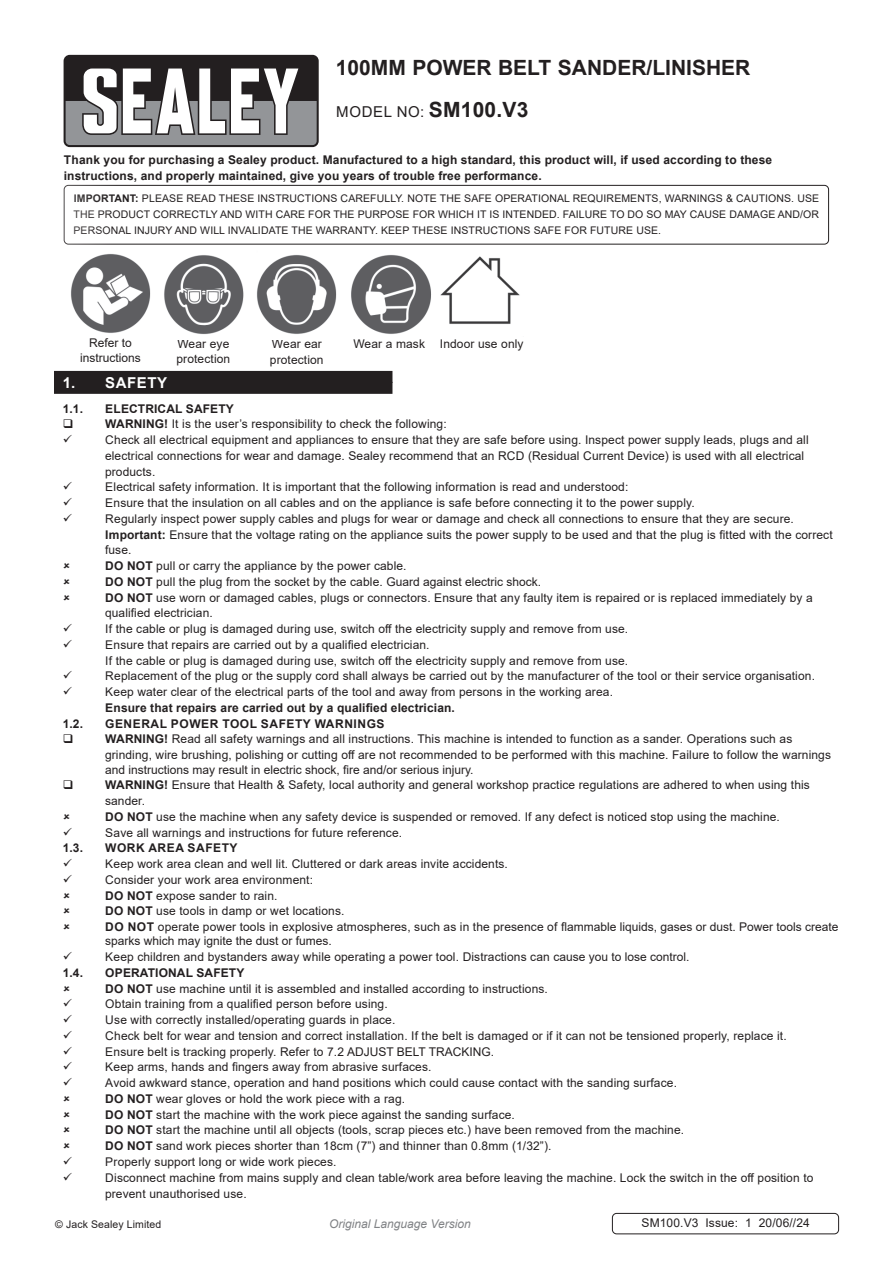
<style>
.page{position:relative;width:893px;height:1263px;background:#fff}
.page>*{position:absolute;margin:0;border:0;box-sizing:border-box;transform-origin:0 0}
.t1{font:700 21px "Arial";color:#231f20}
.Instructions_Model_No{font:15px "Arial";letter-spacing:.045em;color:#231f20}
.t2{font:700 15px "Arial";letter-spacing:.035em;color:#fff}
.Body{font:12px/15.8px "Arial";letter-spacing:.01em;color:#231f20}
.Body-2{font:700 12px/15.8px "Arial";letter-spacing:.01em;color:#231f20}
.Body-3{font:700 12px "Arial";letter-spacing:.045em;color:#231f20}
.Body__Footer{font:12px "Arial";letter-spacing:.01em;color:#231f20}
.t3{font:italic 12px "Arial";color:#808285}
.Body__Justified__7pt{font:10.5px/15.8px "Arial";letter-spacing:.01em;color:#231f20;text-align:justify}
.s1{font-weight:700;font-size:21px}
.s2{font-weight:700}
</style>
<div class="page">
<div style="left:64px;top:55px;width:255px;height:92px;background:#231f20;border-radius:6px"></div>
<svg style="left:66px;top:69px;width:251px;height:76px"></svg>
<div style="left:64px;top:185px;width:765px;height:59px;border:1px solid #231f20;border-radius:4px"></div>
<div style="left:54px;top:382px;width:338px;height:12px;background:#231f20"></div>
<div style="left:54px;top:371px;width:338px;height:12px;background:#231f20"></div>
<div style="left:612px;top:1213px;width:227px;height:21px;border:1px solid #231f20;border-radius:4px"></div>
<img style="left:71px;top:254px;width:80px;height:79px">
<img style="left:164px;top:255px;width:80px;height:79px">
<img style="left:351px;top:255px;width:80px;height:79px">
<img style="left:257px;top:255px;width:80px;height:79px">
<img style="left:440px;top:256px;width:80px;height:68px">
<p class="t1" style="left:336px;top:53px;width:416px">100MM POWER BELT SANDER/LINISHER</p>
<p class="Instructions_Model_No" style="left:336px;top:102px;width:194px">MODEL NO: <span class="s1">SM100.V3</span></p>
<p class="Body-2" style="left:64px;top:152px;width:710px">Thank you for purchasing a Sealey product. Manufactured to a high standard, this product will, if used according to these instructions, and properly maintained, give you years of trouble free performance.</p>
<p class="Body__Justified__7pt" style="left:74px;top:191px;width:747px"><span class="s2">IMPORTANT:</span> PLEASE READ THESE INSTRUCTIONS CAREFULLY. NOTE THE SAFE OPERATIONAL REQUIREMENTS, WARNINGS &amp; CAUTIONS. USE THE PRODUCT CORRECTLY AND WITH CARE FOR THE PURPOSE FOR WHICH IT IS INTENDED. FAILURE TO DO SO MAY CAUSE DAMAGE AND/OR PERSONAL INJURY AND WILL INVALIDATE THE WARRANTY. KEEP THESE INSTRUCTIONS SAFE FOR FUTURE USE.</p>
<p class="Body" style="left:89px;top:335px;width:44px">Refer to</p>
<p class="Body" style="left:80px;top:349px;width:62px">instructions</p>
<p class="Body" style="left:177px;top:336px;width:53px">Wear eye</p>
<p class="Body" style="left:176px;top:350px;width:55px">protection</p>
<p class="Body" style="left:270px;top:336px;width:55px">Wear ear protection</p>
<p class="Body" style="left:353px;top:336px;width:73px">Wear a mask</p>
<p class="Body" style="left:440px;top:336px;width:85px">Indoor use only</p>
<p class="t2" style="left:63px;top:372px;width:106px">1. SAFETY</p>
<p class="Body-2" style="left:63px;top:401px;width:22px">1.1.</p>
<p class="Body-2" style="left:105px;top:401px;width:130px">ELECTRICAL SAFETY</p>
<p class="Body" style="left:105px;top:416px;width:343px"><span class="s2">WARNING!</span> It is the user’s responsibility to check the following:</p>
<p class="Body" style="left:105px;top:432px;width:705px">Check all electrical equipment and appliances to ensure that they are safe before using. Inspect power supply leads, plugs and all electrical connections for wear and damage. Sealey recommend that an RCD (Residual Current Device) is used with all electrical products.</p>
<p class="Body" style="left:105px;top:479px;width:525px">Electrical safety information. It is important that the following information is read and understood:</p>
<p class="Body" style="left:105px;top:495px;width:591px">Ensure that the insulation on all cables and on the appliance is safe before connecting it to the power supply.</p>
<p class="Body" style="left:105px;top:511px;width:690px">Regularly inspect power supply cables and plugs for wear or damage and check all connections to ensure that they are secure.</p>
<p class="Body" style="left:105px;top:526px;width:729px"><span class="s2">Important:</span> Ensure that the voltage rating on the appliance suits the power supply to be used and that the plug is fitted with the correct fuse.</p>
<p class="Body" style="left:105px;top:558px;width:303px"><span class="s2">DO NOT</span> pull or carry the appliance by the power cable.</p>
<p class="Body" style="left:105px;top:574px;width:437px"><span class="s2">DO NOT</span> pull the plug from the socket by the cable. Guard against electric shock.</p>
<p class="Body" style="left:105px;top:589px;width:709px"><span class="s2">DO NOT</span> use worn or damaged cables, plugs or connectors. Ensure that any faulty item is repaired or is replaced immediately by a qualified electrician.</p>
<p class="Body" style="left:105px;top:621px;width:525px">If the cable or plug is damaged during use, switch off the electricity supply and remove from use.</p>
<p class="Body" style="left:105px;top:637px;width:525px">Ensure that repairs are carried out by a qualified electrician.<br>If the cable or plug is damaged during use, switch off the electricity supply and remove from use.</p>
<p class="Body" style="left:105px;top:668px;width:711px">Replacement of the plug or the supply cord shall always be carried out by the manufacturer of the tool or their service organisation.</p>
<p class="Body" style="left:105px;top:684px;width:509px">Keep water clear of the electrical parts of the tool and away from persons in the working area.<br><span class="s2">Ensure that repairs are carried out by a qualified electrician.</span></p>
<p class="Body-2" style="left:63px;top:716px;width:22px">1.2.</p>
<p class="Body-3" style="left:105px;top:715px;width:281px">GENERAL POWER TOOL SAFETY WARNINGS</p>
<p class="Body" style="left:105px;top:731px;width:727px"><span class="s2">WARNING!</span> Read all safety warnings and all instructions. This machine is intended to function as a sander. Operations such as grinding, wire brushing, polishing or cutting off are not recommended to be performed with this machine. Failure to follow the warnings</p>
<p class="Body" style="left:105px;top:761px;width:370px">and instructions may result in electric shock, fire and/or serious injury.</p>
<p class="Body" style="left:105px;top:777px;width:706px"><span class="s2">WARNING!</span> Ensure that Health &amp; Safety, local authority and general workshop practice regulations are adhered to when using this sander.</p>
<p class="Body" style="left:105px;top:809px;width:676px"><span class="s2">DO NOT</span> use the machine when any safety device is suspended or removed. If any defect is noticed stop using the machine.</p>
<p class="Body" style="left:105px;top:824px;width:298px">Save all warnings and instructions for future reference.</p>
<p class="Body-2" style="left:63px;top:840px;width:22px">1.3.</p>
<p class="Body-3" style="left:105px;top:840px;width:134px">WORK AREA SAFETY</p>
<p class="Body" style="left:105px;top:856px;width:404px">Keep work area clean and well lit. Cluttered or dark areas invite accidents.</p>
<p class="Body" style="left:105px;top:872px;width:209px">Consider your work area environment:</p>
<p class="Body" style="left:105px;top:887px;width:174px"><span class="s2">DO NOT</span> expose sander to rain.</p>
<p class="Body" style="left:105px;top:903px;width:241px"><span class="s2">DO NOT</span> use tools in damp or wet locations.</p>
<p class="Body" style="left:105px;top:919px;width:735px;line-height:14.4px"><span class="s2">DO NOT</span> operate power tools in explosive atmospheres, such as in the presence of flammable liquids, gases or dust. Power tools create sparks which may ignite the dust or fumes.</p>
<p class="Body" style="left:105px;top:949px;width:586px">Keep children and bystanders away while operating a power tool. Distractions can cause you to lose control.</p>
<p class="Body-2" style="left:63px;top:965px;width:22px">1.4.</p>
<p class="Body-2" style="left:105px;top:965px;width:141px">OPERATIONAL SAFETY</p>
<p class="Body" style="left:105px;top:980px;width:444px"><span class="s2">DO NOT</span> use machine until it is assembled and installed according to instructions.</p>
<p class="Body" style="left:105px;top:996px;width:284px">Obtain training from a qualified person before using.</p>
<p class="Body" style="left:105px;top:1012px;width:292px">Use with correctly installed/operating guards in place.</p>
<p class="Body" style="left:105px;top:1028px;width:683px">Check belt for wear and tension and correct installation. If the belt is damaged or if it can not be tensioned properly, replace it.</p>
<p class="Body" style="left:105px;top:1043px;width:390px">Ensure belt is tracking properly. Refer to 7.2 ADJUST BELT TRACKING.</p>
<p class="Body" style="left:105px;top:1059px;width:328px">Keep arms, hands and fingers away from abrasive surfaces.</p>
<p class="Body" style="left:105px;top:1075px;width:573px">Avoid awkward stance, operation and hand positions which could cause contact with the sanding surface.</p>
<p class="Body" style="left:105px;top:1091px;width:301px"><span class="s2">DO NOT</span> wear gloves or hold the work piece with a rag.</p>
<p class="Body" style="left:105px;top:1106px;width:411px"><span class="s2">DO NOT</span> start the machine with the work piece against the sanding surface.</p>
<p class="Body" style="left:105px;top:1122px;width:580px"><span class="s2">DO NOT</span> start the machine until all objects (tools, scrap pieces etc.) have been removed from the machine.</p>
<p class="Body" style="left:105px;top:1138px;width:448px"><span class="s2">DO NOT</span> sand work pieces shorter than 18cm (7”) and thinner than 0.8mm (1/32”).</p>
<p class="Body" style="left:105px;top:1154px;width:233px">Properly support long or wide work pieces.</p>
<p class="Body" style="left:105px;top:1169px;width:710px">Disconnect machine from mains supply and clean table/work area before leaving the machine. Lock the switch in the off position to prevent unauthorised use.</p>
<p class="Body__Justified__7pt" style="left:55px;top:1216px;width:108px">© Jack Sealey Limited</p>
<p class="t3" style="left:329px;top:1216px;width:143px">Original Language Version</p>
<p class="Body__Footer" style="left:641px;top:1214px;width:170px">SM100.V3 Issue: 1 20/06//24</p>
</div>
